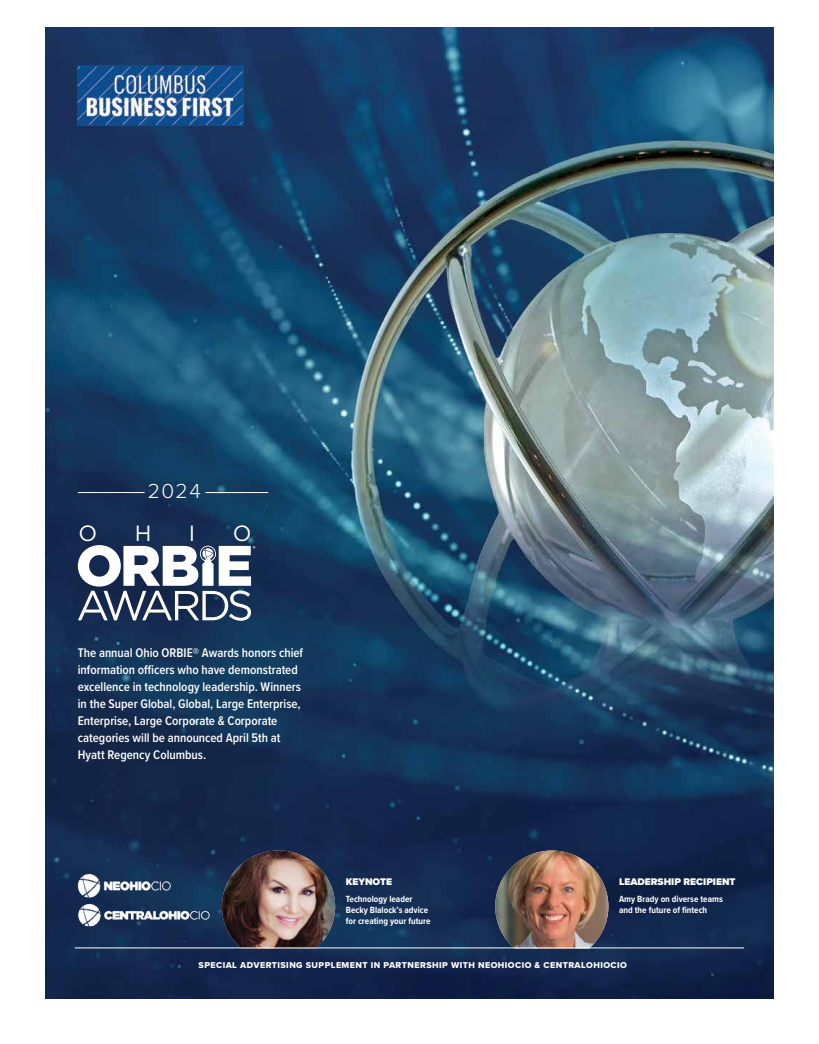
<style>
.page{position:relative;width:819px;height:1044px;background:#fff}
.page>*{position:absolute;margin:0;border:0;box-sizing:border-box;transform-origin:0 0}
.t1{font:22px "Gotham";color:#fff}
.t2{font:300 21px "Proxima Nova";color:#fff}
.t3{font:600 13px/17px "Proxima Nova Cond";color:#fff}
.t4{font:900 10px "Proxima Nova";color:#fff}
.t5{font:700 9.3px/11.2px "Proxima Nova Cond";color:#fff}
.t6{font:8.8px "Proxima Nova Extrabld";letter-spacing:.05em;color:#fff}
</style>
<div class="page">
<img style="left:45px;top:27px;width:729px;height:972px">
<img style="left:222px;top:850px;width:113px;height:97px">
<img style="left:495px;top:850px;width:113px;height:97px">
<hr style="left:75px;top:947px;width:669px;height:1px;background:#fff">
<hr style="left:78px;top:492px;width:67px;height:1px;background:#fff">
<hr style="left:205px;top:492px;width:63px;height:1px;background:#fff">
<img style="left:78px;top:66px;width:166px;height:60px">
<svg style="left:78px;top:545px;width:177px;height:76px"></svg>
<img style="left:74px;top:899px;width:139px;height:32px">
<img style="left:77px;top:872px;width:96px;height:27px">
<h2 class="t2" style="left:148px;top:476px;width:55px">2024</h2>
<h1 class="t1" style="left:79px;top:519px;width:20px">O</h1>
<h1 class="t1" style="left:135px;top:519px;width:18px">H</h1>
<h1 class="t1" style="left:189px;top:519px;width:8px">I</h1>
<h1 class="t1" style="left:233px;top:519px;width:20px">O</h1>
<p class="t3" style="left:78px;top:643px;width:227px">The annual Ohio ORBIE® Awards honors chief information officers who have demonstrated excellence in technology leadership. Winners in the Super Global, Global, Large Enterprise, Enterprise, Large Corporate &amp; Corporate categories will be announced April 5th at Hyatt Regency Columbus.</p>
<p class="t4" style="left:346px;top:874px;width:48px">KEYNOTE</p>
<p class="t5" style="left:346px;top:893px;width:86px">Technology leader<br>Becky Blalock’s advice for creating your future</p>
<p class="t4" style="left:619px;top:874px;width:118px">LEADERSHIP RECIPIENT</p>
<p class="t5" style="left:619px;top:893px;width:105px">Amy Brady on diverse teams and the future of fintech</p>
<p class="t6" style="left:199px;top:959px;width:430px">SPECIAL ADVERTISING SUPPLEMENT IN PARTNERSHIP WITH NEOHIOCIO &amp; CENTRALOHIOCIO</p>
</div>
